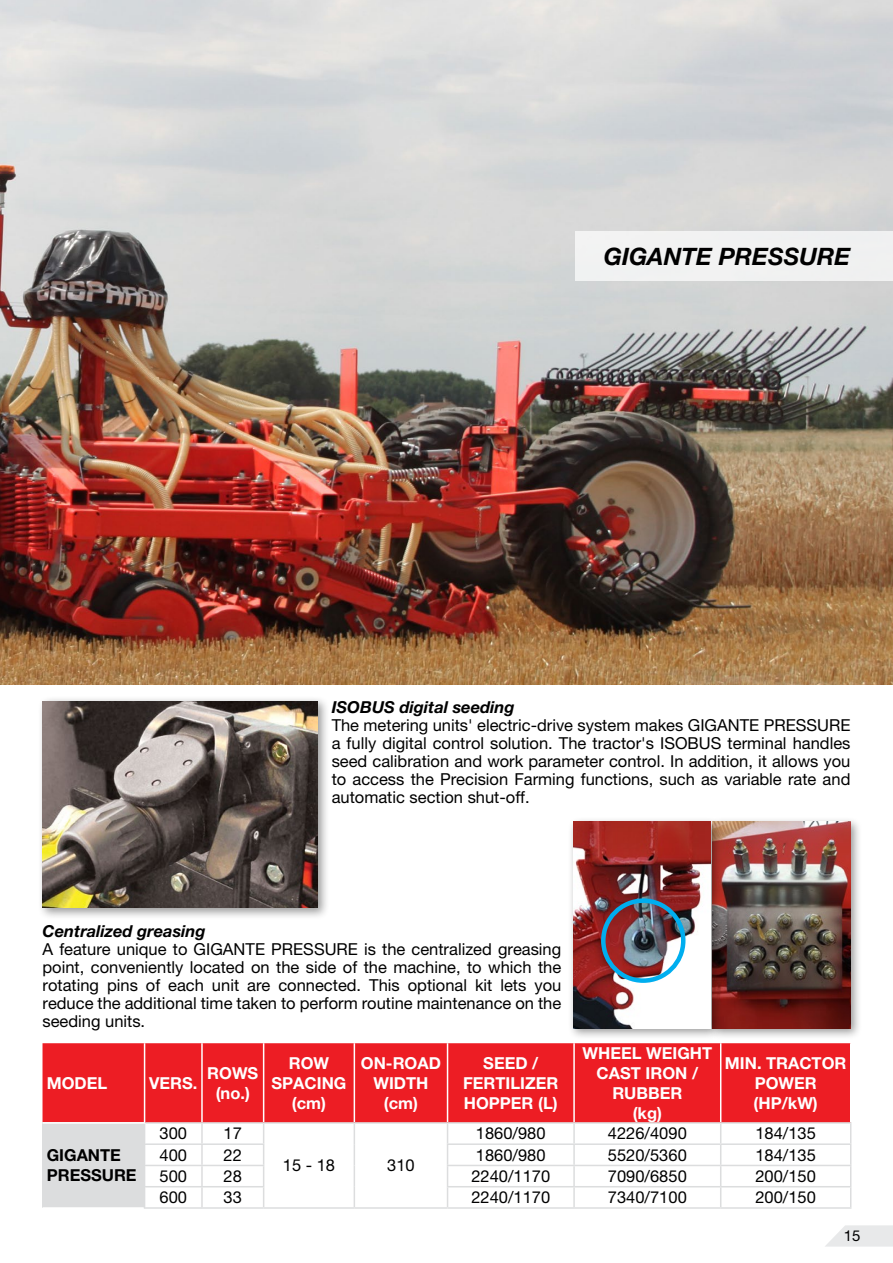
<style>
.page{position:relative;width:893px;height:1263px;background:#fff}
.page>*{position:absolute;margin:0;border:0;box-sizing:border-box;transform-origin:0 0}
.t1{font:italic 700 24px "Helvetica Neue LT Pro";color:#000}
.t2{font:16.5px/18px "Helvetica Neue LT Pro";color:#000;text-align:justify}
.t3{font:700 16.5px/19.8px "Helvetica Neue LT Pro";color:#fff;text-align:center}
.t4{font:italic 700 16.5px "Helvetica Neue LT Pro";color:#000}
.t5{font:700 16.5px/19.8px "Helvetica Neue LT Pro";color:#000}
.t6{font:15px "Helvetica Neue LT Pro";color:#000}
</style>
<div class="page">
<img style="left:0;top:0;width:893px;height:685px">
<div style="left:575px;top:232px;width:318px;height:49px;background:#f1f2f2"></div>
<div style="left:43px;top:1043px;width:807px;height:79px;background:#ed1d24"></div>
<div style="left:43px;top:1123px;width:102px;height:85px;background:#dcddde"></div>
<hr style="left:43px;top:1207px;width:101px;height:2px;background:#fff">
<hr style="left:264px;top:1207px;width:90px;height:2px;background:#dcddde">
<hr style="left:354px;top:1207px;width:94px;height:2px;background:#dcddde">
<hr style="left:144px;top:1043px;width:1px;height:79px;background:#fff">
<hr style="left:201px;top:1043px;width:2px;height:79px;background:#fff">
<hr style="left:263px;top:1043px;width:1px;height:79px;background:#fff">
<hr style="left:354px;top:1043px;width:1px;height:79px;background:#fff">
<hr style="left:447px;top:1043px;width:1px;height:79px;background:#fff">
<hr style="left:573px;top:1043px;width:2px;height:79px;background:#fff">
<hr style="left:720px;top:1043px;width:1px;height:79px;background:#fff">
<hr style="left:145px;top:1122px;width:57px;height:2px;background:#dcddde">
<hr style="left:202px;top:1122px;width:62px;height:2px;background:#dcddde">
<svg style="left:201px;top:1124px;width:2px;height:19px"></svg>
<hr style="left:264px;top:1122px;width:90px;height:2px;background:#dcddde">
<hr style="left:354px;top:1122px;width:94px;height:2px;background:#dcddde">
<hr style="left:448px;top:1122px;width:126px;height:2px;background:#dcddde">
<hr style="left:574px;top:1122px;width:147px;height:2px;background:#dcddde">
<svg style="left:573px;top:1124px;width:2px;height:19px"></svg>
<hr style="left:721px;top:1122px;width:130px;height:2px;background:#dcddde">
<hr style="left:144px;top:1143px;width:58px;height:2px;background:#dcddde">
<hr style="left:202px;top:1143px;width:62px;height:2px;background:#dcddde">
<hr style="left:201px;top:1145px;width:2px;height:20px;background:#dcddde">
<hr style="left:447px;top:1143px;width:127px;height:2px;background:#dcddde">
<hr style="left:574px;top:1143px;width:147px;height:2px;background:#dcddde">
<hr style="left:573px;top:1145px;width:2px;height:20px;background:#dcddde">
<hr style="left:721px;top:1143px;width:130px;height:2px;background:#dcddde">
<hr style="left:144px;top:1165px;width:58px;height:1px;background:#dcddde">
<hr style="left:202px;top:1165px;width:62px;height:1px;background:#dcddde">
<hr style="left:201px;top:1166px;width:2px;height:20px;background:#dcddde">
<hr style="left:447px;top:1165px;width:127px;height:1px;background:#dcddde">
<hr style="left:574px;top:1165px;width:147px;height:1px;background:#dcddde">
<hr style="left:573px;top:1166px;width:2px;height:20px;background:#dcddde">
<hr style="left:721px;top:1165px;width:130px;height:1px;background:#dcddde">
<hr style="left:144px;top:1186px;width:58px;height:1px;background:#dcddde">
<hr style="left:202px;top:1186px;width:62px;height:1px;background:#dcddde">
<hr style="left:201px;top:1187px;width:2px;height:20px;background:#dcddde">
<svg style="left:263px;top:1124px;width:1px;height:83px"></svg>
<svg style="left:354px;top:1124px;width:1px;height:83px"></svg>
<hr style="left:447px;top:1186px;width:127px;height:1px;background:#dcddde">
<svg style="left:447px;top:1124px;width:1px;height:83px"></svg>
<hr style="left:574px;top:1186px;width:147px;height:1px;background:#dcddde">
<hr style="left:573px;top:1187px;width:2px;height:20px;background:#dcddde">
<hr style="left:721px;top:1186px;width:130px;height:1px;background:#dcddde">
<svg style="left:720px;top:1124px;width:1px;height:83px"></svg>
<svg style="left:850px;top:1124px;width:1px;height:83px"></svg>
<hr style="left:144px;top:1207px;width:58px;height:2px;background:#dcddde">
<hr style="left:202px;top:1207px;width:62px;height:2px;background:#dcddde">
<hr style="left:448px;top:1207px;width:126px;height:2px;background:#dcddde">
<hr style="left:574px;top:1207px;width:147px;height:2px;background:#dcddde">
<hr style="left:721px;top:1207px;width:130px;height:2px;background:#dcddde">
<hr style="left:43px;top:1122px;width:102px;height:2px;background:#fff">
<div style="left:37px;top:696px;width:292px;height:224px;background:#000;opacity:.4"></div>
<img style="left:43px;top:701px;width:275px;height:207px">
<div style="left:708px;top:817px;width:154px;height:223px;background:#000;opacity:.4"></div>
<img style="left:722px;top:822px;width:128px;height:206px">
<div style="left:568px;top:817px;width:154px;height:223px;background:#000;opacity:.4"></div>
<img style="left:573px;top:822px;width:138px;height:206px">
<div style="left:601px;top:898px;width:84px;height:85px;border:4px solid #00aeef;border-radius:50%"></div>
<svg style="left:826px;top:1225px;width:67px;height:21px"></svg>
<h1 class="t1" style="left:604px;top:241px;width:248px">GIGANTE PRESSURE</h1>
<p class="t4" style="left:332px;top:697px;width:185px">ISOBUS digital seeding</p>
<p class="t2" style="left:332px;top:716px;width:520px">The metering units' electric-drive system makes GIGANTE PRESSURE a fully digital control solution. The tractor's ISOBUS terminal handles seed calibration and work parameter control. In addition, it allows you to access the Precision Farming functions, such as variable rate and automatic section shut-off.</p>
<p class="t4" style="left:43px;top:921px;width:165px">Centralized greasing</p>
<p class="t2" style="left:43px;top:940px;width:520px">A feature unique to GIGANTE PRESSURE is the centralized greasing point, conveniently located on the side of the machine, to which the rotating pins of each unit are connected. This optional kit lets you reduce the additional time taken to perform routine maintenance on the seeding units.</p>
<p class="t3" style="left:47px;top:1073px;width:62px">MODEL</p>
<p class="t3" style="left:149px;top:1073px;width:50px">VERS.</p>
<p class="t3" style="left:207px;top:1063px;width:53px">ROWS (no.)</p>
<p class="t3" style="left:272px;top:1053px;width:76px">ROW<br>SPACING (cm)</p>
<p class="t3" style="left:361px;top:1053px;width:82px">ON-ROAD<br>WIDTH (cm)</p>
<p class="t3" style="left:463px;top:1053px;width:97px">SEED /<br>FERTILIZER<br>HOPPER (L)</p>
<p class="t3" style="left:583px;top:1043px;width:131px">WHEEL WEIGHT<br>CAST IRON /<br>RUBBER<br>(kg)</p>
<p class="t3" style="left:725px;top:1053px;width:123px">MIN. TRACTOR<br>POWER (HP/kW)</p>
<p class="t5" style="left:47px;top:1145px;width:91px">GIGANTE<br>PRESSURE</p>
<p class="t2" style="left:476px;top:1124px;width:71px">1860/980</p>
<p class="t2" style="left:608px;top:1124px;width:80px">4226/4090</p>
<p class="t2" style="left:755px;top:1124px;width:62px">184/135</p>
<p class="t2" style="left:159px;top:1124px;width:29px">300</p>
<p class="t2" style="left:224px;top:1124px;width:20px">17</p>
<p class="t2" style="left:159px;top:1145px;width:29px">400</p>
<p class="t2" style="left:224px;top:1145px;width:20px">22</p>
<p class="t2" style="left:476px;top:1145px;width:71px">1860/980</p>
<p class="t2" style="left:608px;top:1145px;width:80px">5520/5360</p>
<p class="t2" style="left:755px;top:1145px;width:62px">184/135</p>
<p class="t2" style="left:159px;top:1167px;width:29px">500</p>
<p class="t2" style="left:224px;top:1167px;width:20px">28</p>
<p class="t2" style="left:471px;top:1167px;width:80px">2240/1170</p>
<p class="t2" style="left:608px;top:1167px;width:80px">7090/6850</p>
<p class="t2" style="left:755px;top:1167px;width:62px">200/150</p>
<p class="t2" style="left:159px;top:1188px;width:29px">600</p>
<p class="t2" style="left:224px;top:1188px;width:20px">33</p>
<p class="t2" style="left:471px;top:1188px;width:80px">2240/1170</p>
<p class="t2" style="left:608px;top:1188px;width:80px">7340/7100</p>
<p class="t2" style="left:755px;top:1188px;width:62px">200/150</p>
<p class="t2" style="left:283px;top:1156px;width:54px">15 - 18</p>
<p class="t2" style="left:387px;top:1156px;width:29px">310</p>
<p class="t6" style="left:844px;top:1227px;width:18px">15</p>
</div>
